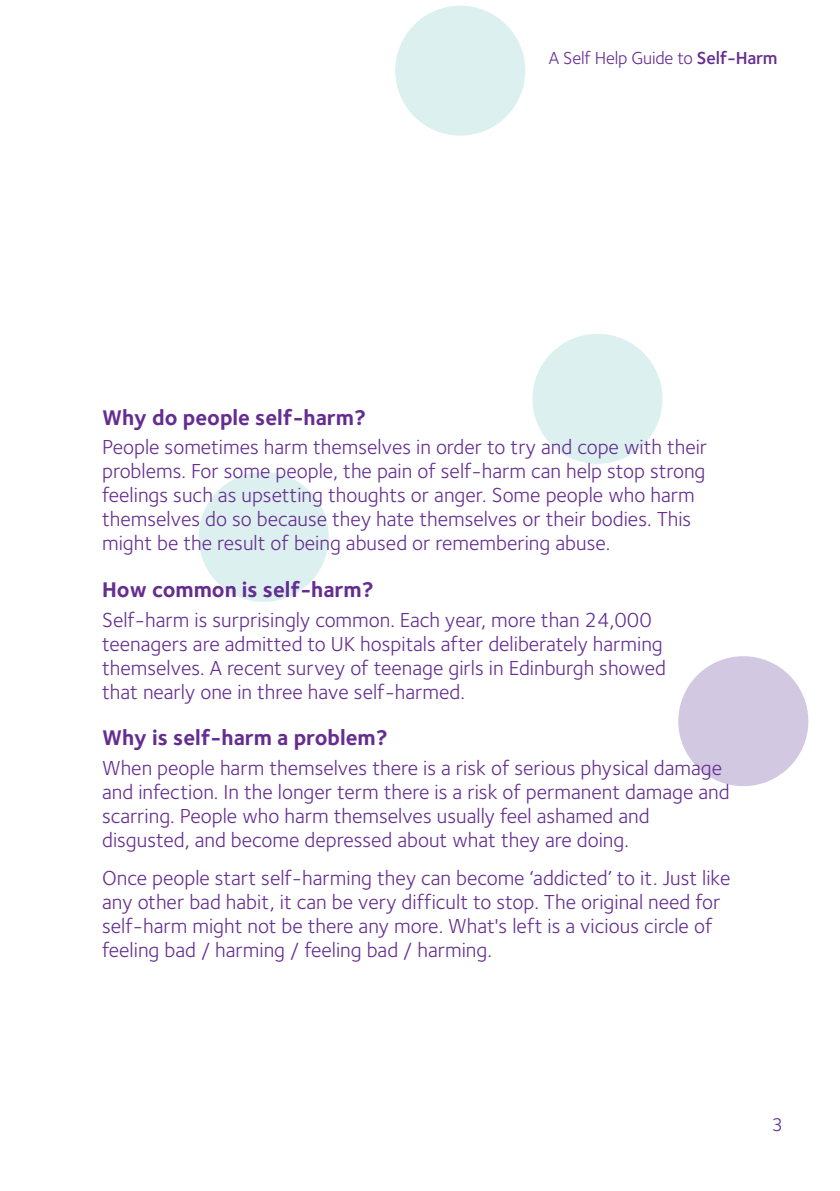
<style>
.page{position:relative;width:840px;height:1191px;background:#fff}
.page>*{position:absolute;margin:0;border:0;box-sizing:border-box;transform-origin:0 0}
.t1{font:700 22px "Foundry Sterling";color:#652d91}
.t2{font:21px/24px "Foundry Sterling";color:#652d91}
.t3{font:19px "Foundry Sterling";color:#652d91}
.t4{font:18px "Foundry Sterling";letter-spacing:-.01em;color:#652d91}
.s1{font-weight:600}
</style>
<div class="page">
<div style="left:395px;top:6px;width:130px;height:130px;background:#dcf0ef;border-radius:50%"></div>
<div style="left:198px;top:472px;width:130px;height:130px;background:#dcf0ef;border-radius:50%"></div>
<div style="left:532px;top:334px;width:130px;height:130px;background:#dcf0ef;border-radius:50%"></div>
<div style="left:678px;top:656px;width:129px;height:130px;background:#d3c8e2;border-radius:50%"></div>
<p class="t4" style="left:548px;top:51px;width:230px">A Self Help Guide to <span class="s1">Self-Harm</span></p>
<p class="t1" style="left:102px;top:408px;width:265px">Why do people self-harm?</p>
<p class="t2" style="left:102px;top:437px;width:606px">People sometimes harm themselves in order to try and cope with their problems. For some people, the pain of self-harm can help stop strong feelings such as upsetting thoughts or anger. Some people who harm themselves do so because they hate themselves or their bodies. This might be the result of being abused or remembering abuse.</p>
<p class="t1" style="left:102px;top:581px;width:273px">How common is self-harm?</p>
<p class="t2" style="left:102px;top:609px;width:565px">Self-harm is surprisingly common. Each year, more than 24,000 teenagers are admitted to UK hospitals after deliberately harming themselves. A recent survey of teenage girls in Edinburgh showed that nearly one in three have self-harmed.</p>
<p class="t1" style="left:102px;top:729px;width:287px">Why is self-harm a problem?</p>
<p class="t2" style="left:102px;top:758px;width:628px">When people harm themselves there is a risk of serious physical damage and infection. In the longer term there is a risk of permanent damage and scarring. People who harm themselves usually feel ashamed and disgusted, and become depressed about what they are doing.</p>
<p class="t2" style="left:102px;top:868px;width:629px">Once people start self-harming they can become ‘addicted’ to it. Just like any other bad habit, it can be very difficult to stop. The original need for self-harm might not be there any more. What's left is a vicious circle of feeling bad / harming / feeling bad / harming.</p>
<p class="t3" style="left:771px;top:1117px;width:13px">3</p>
</div>
